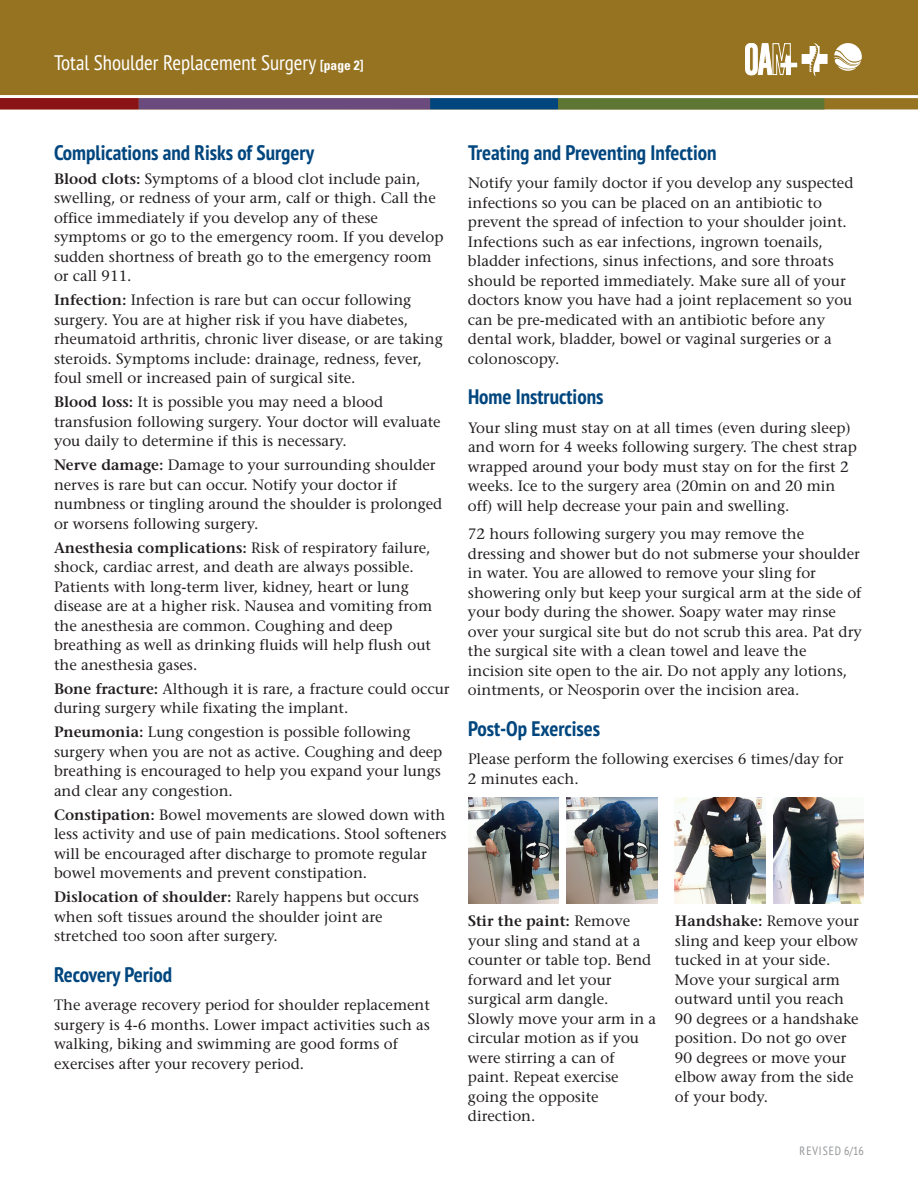
<style>
.page{position:relative;width:918px;height:1188px;background:#fff}
.page>*{position:absolute;margin:0;border:0;box-sizing:border-box;transform-origin:0 0}
.t1{font:700 condensed 21px "PT Sans";color:#00467e}
.t2{font:condensed 21px "PT Sans";color:#fff}
.t3{font:15px/19.5px "Stone Serif";color:#231f20}
.t4{font:condensed 12px "PT Sans";letter-spacing:.08em;color:#939598}
.s1{font-family:"Univers";font-weight:700;font-size:13.5px}
.s2{font-weight:600}
</style>
<div class="page">
<div style="left:0;top:0;width:918px;height:98px;background:#967321"></div>
<div style="left:0;top:96px;width:918px;height:13px;background:#967321"></div>
<div style="left:0;top:96px;width:139px;height:13px;background:#891316"></div>
<div style="left:139px;top:96px;width:291px;height:13px;background:#6b4a7d"></div>
<div style="left:430px;top:96px;width:128px;height:13px;background:#00467e"></div>
<div style="left:558px;top:96px;width:266px;height:13px;background:#5d7633"></div>
<hr style="left:0;top:95px;width:918px;height:3px;background:#fff">
<svg style="left:745px;top:43px;width:83px;height:33px"></svg>
<svg style="left:834px;top:43px;width:28px;height:28px"></svg>
<img style="left:468px;top:797px;width:91px;height:106px">
<img style="left:566px;top:797px;width:91px;height:106px">
<img style="left:675px;top:797px;width:91px;height:106px">
<img style="left:774px;top:797px;width:90px;height:106px">
<h1 class="t2" style="left:54px;top:49px;width:311px">Total Shoulder Replacement Surgery <span class="s1">[page 2]</span></h1>
<h1 class="t1" style="left:54px;top:138px;width:262px">Complications and Risks of Surgery</h1>
<p class="t3" style="left:54px;top:170px;width:391px"><span class="s2">Blood clots:</span> Symptoms of a blood clot include pain, swelling, or redness of your arm, calf or thigh. Call the office immediately if you develop any of these symptoms or go to the emergency room. If you develop sudden shortness of breath go to the emergency room or call 911.</p>
<p class="t3" style="left:54px;top:292px;width:390px"><span class="s2">Infection:</span> Infection is rare but can occur following surgery. You are at higher risk if you have diabetes, rheumatoid arthritis, chronic liver disease, or are taking steroids. Symptoms include: drainage, redness, fever, foul smell or increased pain of surgical site.</p>
<p class="t3" style="left:54px;top:394px;width:388px"><span class="s2">Blood loss:</span> It is possible you may need a blood transfusion following surgery. Your doctor will evaluate you daily to determine if this is necessary.</p>
<p class="t3" style="left:54px;top:457px;width:390px"><span class="s2">Nerve damage:</span> Damage to your surrounding shoulder nerves is rare but can occur. Notify your doctor if numbness or tingling around the shoulder is prolonged or worsens following surgery.</p>
<p class="t3" style="left:54px;top:539px;width:380px"><span class="s2">Anesthesia complications:</span> Risk of respiratory failure, shock, cardiac arrest, and death are always possible.<br>Patients with long-term liver, kidney, heart or lung disease are at a higher risk. Nausea and vomiting from the anesthesia are common. Coughing and deep breathing as well as drinking fluids will help flush out the anesthesia gases.</p>
<p class="t3" style="left:54px;top:680px;width:397px"><span class="s2">Bone fracture:</span> Although it is rare, a fracture could occur during surgery while fixating the implant.</p>
<p class="t3" style="left:54px;top:724px;width:390px"><span class="s2">Pneumonia:</span> Lung congestion is possible following surgery when you are not as active. Coughing and deep breathing is encouraged to help you expand your lungs and clear any congestion.</p>
<p class="t3" style="left:54px;top:806px;width:394px"><span class="s2">Constipation:</span> Bowel movements are slowed down with less activity and use of pain medications. Stool softeners will be encouraged after discharge to promote regular bowel movements and prevent constipation.</p>
<p class="t3" style="left:54px;top:889px;width:367px"><span class="s2">Dislocation of shoulder:</span> Rarely happens but occurs when soft tissues around the shoulder joint are stretched too soon after surgery.</p>
<h1 class="t1" style="left:54px;top:960px;width:120px">Recovery Period</h1>
<p class="t3" style="left:54px;top:997px;width:378px">The average recovery period for shoulder replacement surgery is 4-6 months. Lower impact activities such as walking, biking and swimming are good forms of exercises after your recovery period.</p>
<h1 class="t1" style="left:468px;top:138px;width:250px">Treating and Preventing Infection</h1>
<p class="t3" style="left:468px;top:175px;width:387px">Notify your family doctor if you develop any suspected infections so you can be placed on an antibiotic to prevent the spread of infection to your shoulder joint.<br>Infections such as ear infections, ingrown toenails, bladder infections, sinus infections, and sore throats should be reported immediately. Make sure all of your doctors know you have had a joint replacement so you can be pre-medicated with an antibiotic before any dental work, bladder, bowel or vaginal surgeries or a colonoscopy.</p>
<h1 class="t1" style="left:468px;top:383px;width:137px">Home Instructions</h1>
<p class="t3" style="left:468px;top:419px;width:391px">Your sling must stay on at all times (even during sleep) and worn for 4 weeks following surgery. The chest strap wrapped around your body must stay on for the first 2 weeks. Ice to the surgery area (20min on and 20 min off) will help decrease your pain and swelling.</p>
<p class="t3" style="left:468px;top:526px;width:395px">72 hours following surgery you may remove the dressing and shower but do not submerse your shoulder in water. You are allowed to remove your sling for showering only but keep your surgical arm at the side of your body during the shower. Soapy water may rinse over your surgical site but do not scrub this area. Pat dry the surgical site with a clean towel and leave the incision site open to the air. Do not apply any lotions, ointments, or Neosporin over the incision area.</p>
<h1 class="t1" style="left:468px;top:714px;width:134px">Post-Op Exercises</h1>
<p class="t3" style="left:468px;top:751px;width:377px">Please perform the following exercises 6 times/day for<br>2 minutes each.</p>
<p class="t3" style="left:468px;top:913px;width:190px"><span class="s2">Stir the paint:</span> Remove your sling and stand at a counter or table top. Bend forward and let your surgical arm dangle.<br>Slowly move your arm in a circular motion as if you were stirring a can of paint. Repeat exercise going the opposite direction.</p>
<p class="t3" style="left:675px;top:913px;width:185px"><span class="s2">Handshake:</span> Remove your sling and keep your elbow tucked in at your side.<br>Move your surgical arm outward until you reach<br>90 degrees or a handshake position. Do not go over<br>90 degrees or move your elbow away from the side of your body.</p>
<p class="t4" style="left:800px;top:1143px;width:66px">REVISED 6/16</p>
</div>
